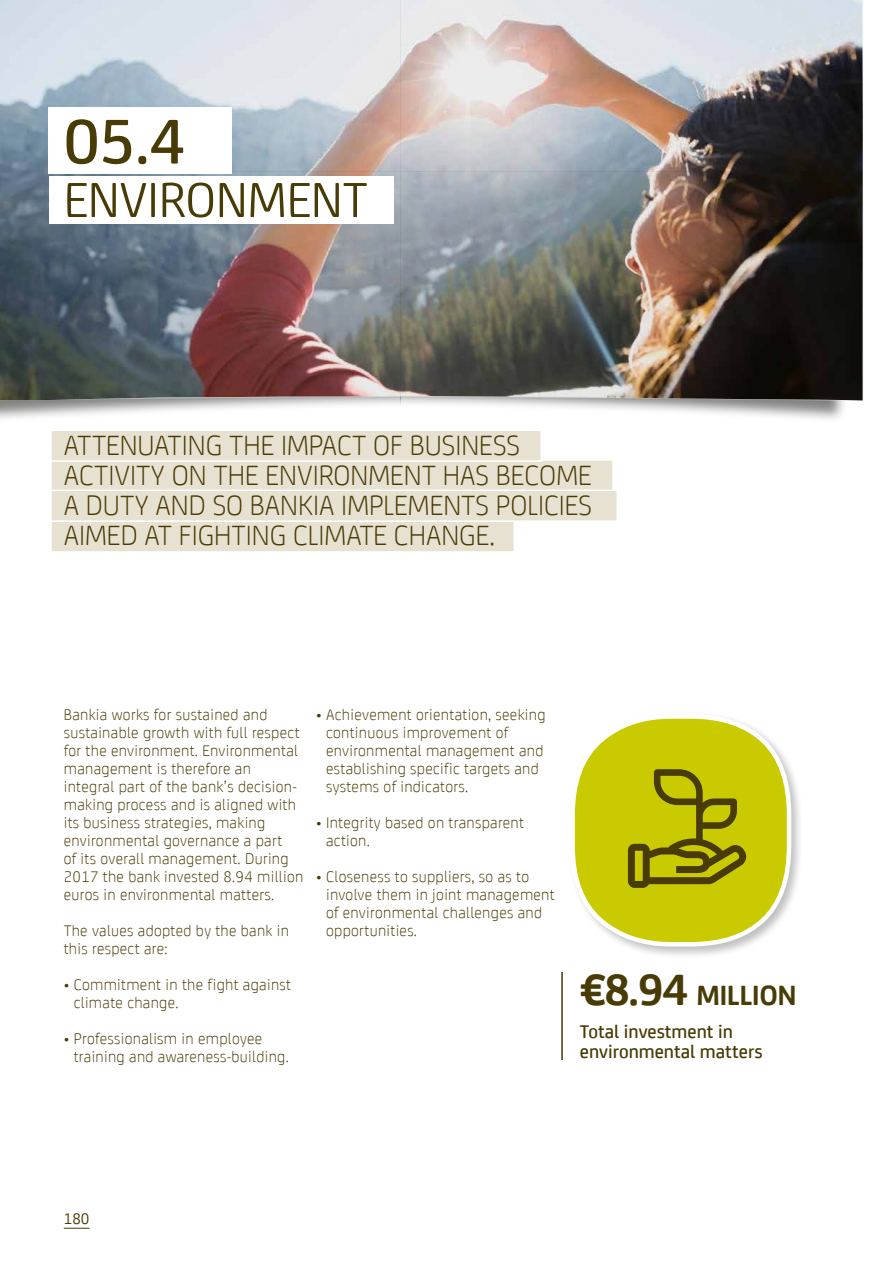
<style>
.page{position:relative;width:893px;height:1276px;background:#fff}
.page>*{position:absolute;margin:0;border:0;box-sizing:border-box;transform-origin:0 0}
.t1{font:500 67.5px "Bankia";color:#483b05}
.t2{font:52.5px "Bankia";color:#483b05}
.t3{font:300 30px/30px "Bankia";color:#483b05}
.t4{font:700 30px "Bankia";letter-spacing:-.02em;color:#483b05}
.t5{font:500 19.8px/19.6px "Bankia";color:#483b05}
.t6{font:300 16.5px/18px "Bankia";letter-spacing:.02em;color:#483b05}
.t7{font:16.5px "Bankia";color:#483b05}
.s1{font-size:47.1px}
</style>
<div class="page">
<img style="left:400px;top:401px;width:444px;height:18px">
<img style="left:0;top:0;width:863px;height:400px">
<div style="left:49px;top:177px;width:344px;height:47px;background:#fff"></div>
<div style="left:49px;top:107px;width:183px;height:67px;background:#fff"></div>
<div style="left:50px;top:459px;width:564px;height:32px;background:#e7e1d1;border:2px solid #fff"></div>
<div style="left:50px;top:429px;width:492px;height:33px;background:#e7e1d1;border:2px solid #fff"></div>
<div style="left:50px;top:520px;width:465px;height:33px;background:#e7e1d1;border:2px solid #fff"></div>
<div style="left:50px;top:489px;width:568px;height:33px;background:#e7e1d1;border:2px solid #fff"></div>
<svg style="left:64px;top:1227px;width:26px;height:1px"></svg>
<hr style="left:561px;top:972px;width:2px;height:88px;background:#483b05">
<div style="left:568px;top:711px;width:236px;height:248px;background:#000;opacity:.25"></div>
<svg style="left:568px;top:712px;width:225px;height:236px"></svg>
<svg style="left:628px;top:769px;width:118px;height:119px;background:#a19f01"></svg>
<h1 class="t1" style="left:64px;top:92px;width:123px">05.4</h1>
<h2 class="t2" style="left:64px;top:162px;width:305px">ENVIRONMENT</h2>
<h3 class="t3" style="left:64px;top:428px;width:530px">ATTENUATING THE IMPACT OF BUSINESS ACTIVITY ON THE ENVIRONMENT HAS BECOME A DUTY AND SO BANKIA IMPLEMENTS POLICIES AIMED AT FIGHTING CLIMATE CHANGE.</h3>
<p class="t6" style="left:64px;top:704px;width:241px">Bankia works for sustained and sustainable growth with full respect for the environment. Environmental management is therefore an integral part of the bank’s decision&shy;making process and is aligned with its business strategies, making environmental governance a part<br>of its overall management. During 2017 the bank invested 8.94 million euros in environmental matters.</p>
<p class="t6" style="left:64px;top:921px;width:227px">The values adopted by the bank in this respect are:</p>
<p class="t6" style="left:74px;top:975px;width:219px;text-indent:-10px">• Commitment in the fight against climate change.</p>
<p class="t6" style="left:74px;top:1029px;width:216px;text-indent:-10px">• Professionalism in employee training and awareness-building.</p>
<p class="t6" style="left:326px;top:705px;width:221px;text-indent:-10px">• Achievement orientation, seeking continuous improvement of environmental management and establishing specific targets and systems of indicators.</p>
<p class="t6" style="left:326px;top:813px;width:199px;text-indent:-10px">• Integrity based on transparent action.</p>
<p class="t6" style="left:326px;top:867px;width:230px;text-indent:-10px">• Closeness to suppliers, so as to involve them in joint management of environmental challenges and opportunities.</p>
<h3 class="t4" style="left:580px;top:973px;width:218px"><span class="s1">€8.94</span> MILLION</h3>
<p class="t5" style="left:580px;top:1020px;width:184px">Total investment in environmental matters</p>
<p class="t7" style="left:64px;top:1206px;width:27px">180</p>
</div>
